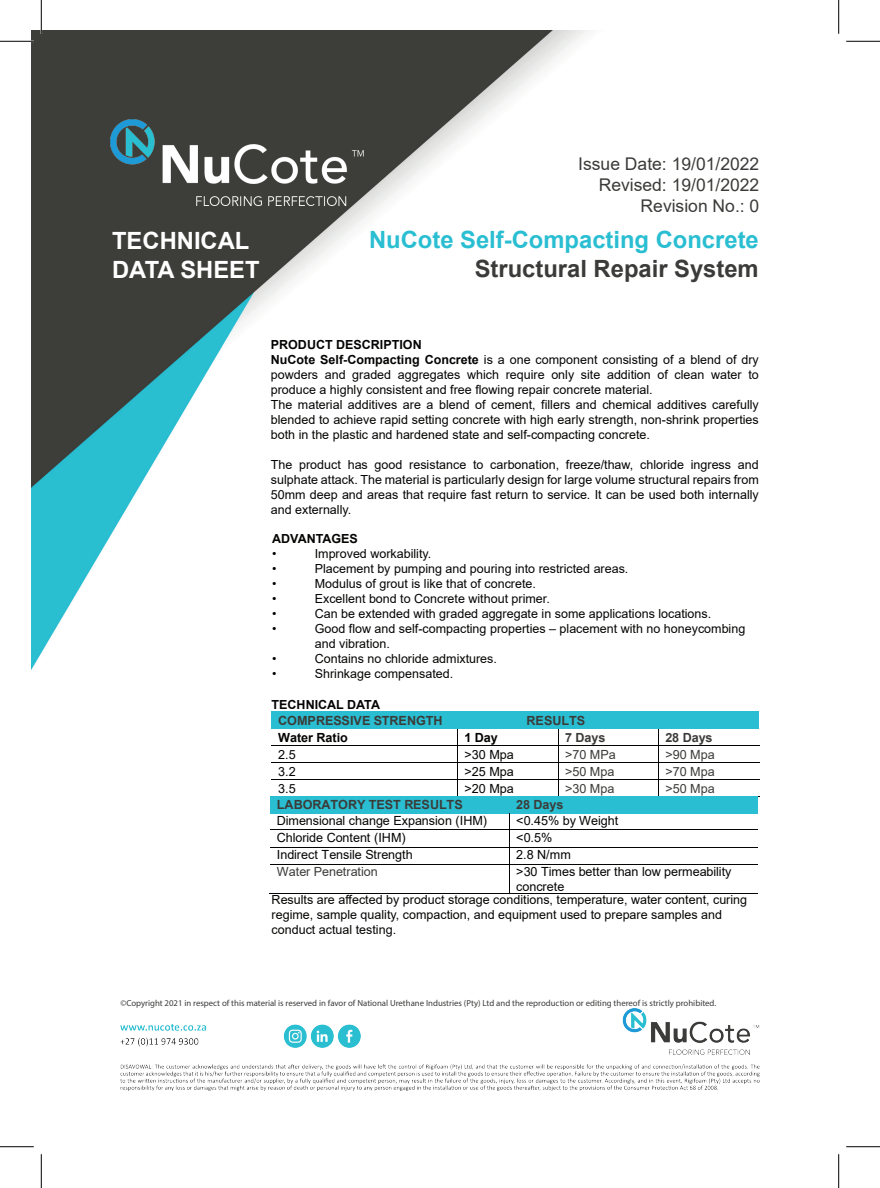
<style>
.page{position:relative;width:880px;height:1188px;background:#fff}
.page>*{position:absolute;margin:0;border:0;box-sizing:border-box;transform-origin:0 0}
.t1{font:700 23.75px "Arial";color:#2abed2}
.t2{font:700 23.75px "Arial";color:#3b3c39}
.t3{font:700 23.75px/28.5px "Arial";color:#fff}
.t4{font:17.5px/21px "Arial";color:#3b3c39;text-align:right}
.t5{font:12.62px/14.4px "Arial";letter-spacing:-.005em;color:#040503}
.t6{font:700 12.62px "Arial";letter-spacing:-.005em;color:#3b3c39}
.t7{font:12.62px "Arial";letter-spacing:-.01em;color:#3b3c39}
.t8{font:700 12.62px "Arial";letter-spacing:-.01em;color:#040503}
.t9{font:12.5px/15px "Arial";color:#040503}
.t10{font:700 12.5px "Arial";color:#040503}
.t11{font:8.75px "Myriad Pro";color:#3a3b39}
.s1{font-weight:700}
</style>
<div class="page">
<img style="left:31px;top:31px;width:809px;height:1060px">
<div style="left:271px;top:711px;width:248px;height:17px;background:#2abed2"></div>
<div style="left:519px;top:711px;width:80px;height:17px;background:#2abed2"></div>
<div style="left:599px;top:711px;width:80px;height:17px;background:#2abed2"></div>
<div style="left:679px;top:711px;width:79px;height:17px;background:#2abed2"></div>
<hr style="left:271px;top:745px;width:186px;height:1px;background:#040503">
<hr style="left:457px;top:745px;width:100px;height:1px;background:#040503">
<hr style="left:558px;top:745px;width:100px;height:1px;background:#040503">
<hr style="left:658px;top:745px;width:100px;height:1px;background:#040503">
<hr style="left:271px;top:762px;width:186px;height:1px;background:#040503">
<hr style="left:457px;top:762px;width:100px;height:1px;background:#040503">
<hr style="left:558px;top:762px;width:100px;height:1px;background:#040503">
<hr style="left:658px;top:762px;width:100px;height:1px;background:#040503">
<hr style="left:271px;top:779px;width:186px;height:1px;background:#040503">
<hr style="left:457px;top:779px;width:100px;height:1px;background:#040503">
<hr style="left:558px;top:779px;width:100px;height:1px;background:#040503">
<hr style="left:658px;top:779px;width:100px;height:1px;background:#040503">
<svg style="left:457px;top:728px;width:1px;height:68px"></svg>
<svg style="left:557px;top:728px;width:1px;height:68px"></svg>
<svg style="left:658px;top:728px;width:1px;height:68px"></svg>
<hr style="left:658px;top:796px;width:100px;height:1px;background:#040503">
<div style="left:270px;top:796px;width:239px;height:17px;background:#2abed2"></div>
<div style="left:509px;top:796px;width:248px;height:17px;background:#2abed2"></div>
<hr style="left:270px;top:829px;width:239px;height:1px;background:#040503">
<hr style="left:509px;top:829px;width:248px;height:1px;background:#040503">
<hr style="left:270px;top:846px;width:239px;height:1px;background:#040503">
<hr style="left:509px;top:846px;width:248px;height:1px;background:#040503">
<hr style="left:270px;top:863px;width:239px;height:1px;background:#040503">
<hr style="left:509px;top:863px;width:248px;height:1px;background:#040503">
<hr style="left:269px;top:893px;width:240px;height:1px;background:#040503">
<svg style="left:509px;top:813px;width:1px;height:80px"></svg>
<hr style="left:509px;top:893px;width:248px;height:1px;background:#040503">
<img style="left:111px;top:119px;width:252px;height:86px">
<img style="left:120px;top:1008px;width:639px;height:81px">
<hr style="left:0;top:40px;width:34px;height:2px;background:#fff">
<hr style="left:40px;top:0;width:2px;height:34px;background:#fff">
<hr style="left:837px;top:0;width:2px;height:34px;background:#fff">
<hr style="left:0;top:41px;width:34px;height:1px;background:#000">
<hr style="left:845px;top:41px;width:34px;height:1px;background:#000">
<hr style="left:0;top:1146px;width:34px;height:1px;background:#000">
<hr style="left:845px;top:1146px;width:34px;height:1px;background:#000">
<hr style="left:41px;top:0;width:1px;height:34px;background:#000">
<hr style="left:41px;top:1153px;width:1px;height:34px;background:#000">
<hr style="left:838px;top:0;width:1px;height:34px;background:#000">
<hr style="left:838px;top:1153px;width:1px;height:34px;background:#000">
<h2 class="t4" style="left:578px;top:153px;width:182px">Issue Date: 19/01/2022<br>Revised: 19/01/2022<br>Revision No.: 0</h2>
<h1 class="t3" style="left:112px;top:226px;width:149px">TECHNICAL<br>DATA SHEET</h1>
<h1 class="t1" style="left:369px;top:223px;width:391px">NuCote Self-Compacting Concrete</h1>
<h1 class="t2" style="left:474px;top:252px;width:285px">Structural Repair System</h1>
<p class="t9" style="left:271px;top:337px;width:489px"><span class="s1">PRODUCT DESCRIPTION<br>NuCote Self-Compacting Concrete</span> is a one component consisting of a blend of dry powders and graded aggregates which require only site addition of clean water to produce a highly consistent and free flowing repair concrete material.<br>The material additives are a blend of cement, fillers and chemical additives carefully blended to achieve rapid setting concrete with high early strength, non-shrink properties both in the plastic and hardened state and self-compacting concrete.</p>
<p class="t9" style="left:271px;top:457px;width:489px;text-align:justify">The product has good resistance to carbonation, freeze/thaw, chloride ingress and sulphate attack. The material is particularly design for large volume structural repairs from 50mm deep and areas that require fast return to service. It can be used both internally and externally.</p>
<p class="t10" style="left:272px;top:529px;width:87px">ADVANTAGES</p>
<p class="t9" style="left:272px;top:545px;width:6px">•</p>
<p class="t9" style="left:314px;top:545px;width:118px">Improved workability.</p>
<p class="t9" style="left:272px;top:560px;width:6px">•</p>
<p class="t9" style="left:314px;top:560px;width:315px">Placement by pumping and pouring into restricted areas.</p>
<p class="t9" style="left:272px;top:575px;width:6px">•</p>
<p class="t9" style="left:314px;top:575px;width:222px">Modulus of grout is like that of concrete.</p>
<p class="t9" style="left:272px;top:590px;width:6px">•</p>
<p class="t9" style="left:314px;top:590px;width:236px">Excellent bond to Concrete without primer.</p>
<p class="t9" style="left:272px;top:605px;width:6px">•</p>
<p class="t9" style="left:314px;top:605px;width:398px">Can be extended with graded aggregate in some applications locations.</p>
<p class="t9" style="left:272px;top:620px;width:6px">•</p>
<p class="t9" style="left:314px;top:620px;width:432px">Good flow and self-compacting properties – placement with no honeycombing and vibration.</p>
<p class="t9" style="left:272px;top:650px;width:6px">•</p>
<p class="t9" style="left:314px;top:650px;width:184px">Contains no chloride admixtures.</p>
<p class="t9" style="left:272px;top:665px;width:6px">•</p>
<p class="t9" style="left:314px;top:665px;width:140px">Shrinkage compensated.</p>
<p class="t10" style="left:271px;top:695px;width:110px">TECHNICAL DATA</p>
<p class="t6" style="left:278px;top:711px;width:166px">COMPRESSIVE STRENGTH</p>
<p class="t6" style="left:526px;top:711px;width:60px">RESULTS</p>
<p class="t8" style="left:278px;top:728px;width:71px">Water Ratio</p>
<p class="t8" style="left:464px;top:728px;width:35px">1 Day</p>
<p class="t6" style="left:564px;top:728px;width:42px">7 Days</p>
<p class="t6" style="left:665px;top:728px;width:49px">28 Days</p>
<p class="t5" style="left:278px;top:746px;width:19px">2.5</p>
<p class="t5" style="left:464px;top:746px;width:51px">&gt;30 Mpa</p>
<p class="t7" style="left:564px;top:745px;width:52px">&gt;70 MPa</p>
<p class="t7" style="left:665px;top:745px;width:51px">&gt;90 Mpa</p>
<p class="t5" style="left:278px;top:764px;width:19px">3.2</p>
<p class="t5" style="left:464px;top:764px;width:51px">&gt;25 Mpa</p>
<p class="t7" style="left:564px;top:762px;width:51px">&gt;50 Mpa</p>
<p class="t7" style="left:665px;top:762px;width:51px">&gt;70 Mpa</p>
<p class="t5" style="left:278px;top:781px;width:19px">3.5</p>
<p class="t5" style="left:464px;top:781px;width:51px">&gt;20 Mpa</p>
<p class="t7" style="left:564px;top:779px;width:51px">&gt;30 Mpa</p>
<p class="t7" style="left:665px;top:779px;width:51px">&gt;50 Mpa</p>
<p class="t6" style="left:277px;top:795px;width:187px">LABORATORY TEST RESULTS</p>
<p class="t6" style="left:516px;top:795px;width:49px">28 Days</p>
<p class="t5" style="left:277px;top:813px;width:212px">Dimensional change Expansion (IHM)</p>
<p class="t5" style="left:516px;top:813px;width:103px">&lt;0.45% by Weight</p>
<p class="t5" style="left:277px;top:830px;width:130px">Chloride Content (IHM)</p>
<p class="t5" style="left:516px;top:830px;width:38px">&lt;0.5%</p>
<p class="t5" style="left:277px;top:847px;width:137px">Indirect Tensile Strength</p>
<p class="t5" style="left:516px;top:847px;width:56px">2.8 N/mm</p>
<p class="t7" style="left:277px;top:862px;width:102px">Water Penetration</p>
<p class="t5" style="left:516px;top:864px;width:217px">&gt;30 Times better than low permeability concrete</p>
<p class="t9" style="left:271px;top:891px;width:477px">Results are affected by product storage conditions, temperature, water content, curing regime, sample quality, compaction, and equipment used to prepare samples and conduct actual testing.</p>
<p class="t11" style="left:120px;top:997px;width:597px">©Copyright 2021 in respect of this material is reserved in favor of National Urethane Industries (Pty) Ltd and the reproduction or editing thereof is strictly prohibited.</p>
</div>
